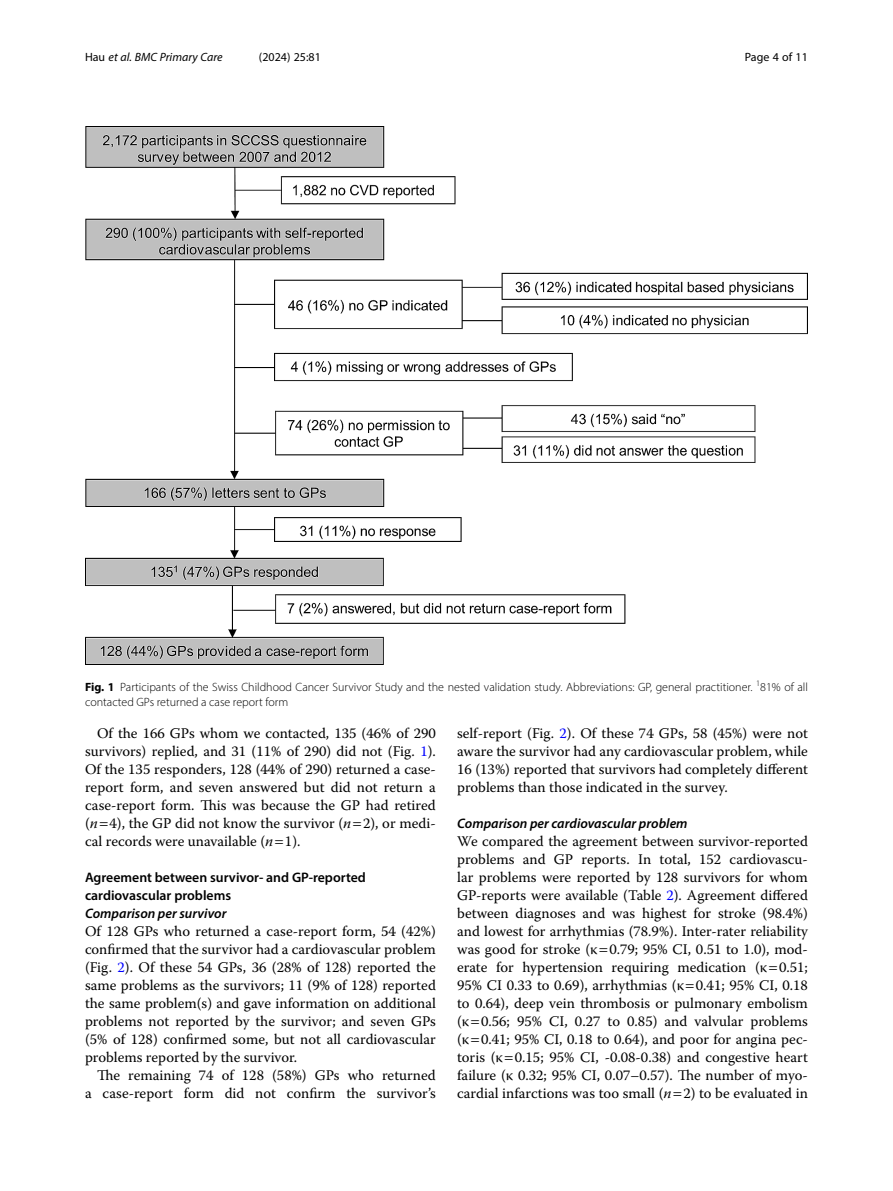
<style>
.page{position:relative;width:893px;height:1191px;background:#fff}
.page>*{position:absolute;margin:0;border:0;box-sizing:border-box;transform-origin:0 0}
.Body_Text{font:14.7px/18px "Warnock Pro";color:#000;text-align:justify}
.Body_Text_Indent{font:14.7px/18px "Warnock Pro";color:#000;text-align:justify}
.Head_2{font:600 13.8px/18px "Myriad Pro";color:#000}
.Head_3{font:italic 600 13.8px "Myriad Pro";color:#000}
.Head_3_after_2{font:italic 600 13.8px "Myriad Pro";color:#000}
.Figure_Caption{font:300 12px/15px "Myriad Pro";color:#000}
.t1{font:italic 12px "Myriad Pro";color:#000}
.t2{font:12px "Myriad Pro";color:#000}
.s1{font-style:normal}
.s2{font-weight:700}
.s3{color:#00f}
.s4{font-style:italic}
</style>
<div class="page">
<img style="left:85px;top:126px;width:723px;height:538px">
<p class="t1" style="left:85px;top:50px;width:139px"><span class="s1">Hau</span> et al. BMC Primary Care</p>
<p class="t2" style="left:259px;top:50px;width:63px">(2024) 25:81</p>
<p class="t2" style="left:745px;top:50px;width:65px">Page 4 of 11</p>
<p class="Figure_Caption" style="left:85px;top:679px;width:724px"><span class="s2">Fig. 1</span> Participants of the Swiss Childhood Cancer Survivor Study and the nested validation study. Abbreviations: GP, general practitioner. <sup>1</sup>81% of all contacted GPs returned a case report form</p>
<p class="Body_Text_Indent" style="left:85px;top:724px;width:352px;text-indent:12px">Of the 166 GPs whom we contacted, 135 (46% of 290 survivors) replied, and 31 (11% of 290) did not (Fig. <span class="s3">1</span>).<br>Of the 135 responders, 128 (44% of 290) returned a case&shy;report form, and seven answered but did not return a case-report form. This was because the GP had retired (<span class="s4">n</span> 4), the GP did not know the survivor (<span class="s4">n</span> 2), or medi&shy;cal records were unavailable (<span class="s4">n</span> 1).</p>
<p class="Head_2" style="left:85px;top:868px;width:282px">Agreement between survivor- and GP-reported cardiovascular problems</p>
<p class="Head_3_after_2" style="left:85px;top:905px;width:143px">Comparison per survivor</p>
<p class="Body_Text" style="left:85px;top:922px;width:352px">Of 128 GPs who returned a case-report form, 54 (42%) confirmed that the survivor had a cardiovascular problem (Fig. <span class="s3">2</span>). Of these 54 GPs, 36 (28% of 128) reported the same problems as the survivors; 11 (9% of 128) reported the same problem(s) and gave information on additional problems not reported by the survivor; and seven GPs (5% of 128) confirmed some, but not all cardiovascular problems reported by the survivor.</p>
<p class="Body_Text_Indent" style="left:85px;top:1066px;width:352px;text-align:right">The remaining 74 of 128 (58%) GPs who returned<br>a case-report form did not confirm the survivor’s</p>
<p class="Body_Text_Indent" style="left:457px;top:724px;width:352px">self-report (Fig. <span class="s3">2</span>). Of these 74 GPs, 58 (45%) were not aware the survivor had any cardiovascular problem, while 16 (13%) reported that survivors had completely different problems than those indicated in the survey.</p>
<p class="Head_3" style="left:457px;top:815px;width:232px">Comparison per cardiovascular problem</p>
<p class="Body_Text" style="left:457px;top:832px;width:352px">We compared the agreement between survivor-reported problems and GP reports. In total, 152 cardiovascu&shy;lar problems were reported by 128 survivors for whom GP-reports were available (Table <span class="s3">2</span>). Agreement differed between diagnoses and was highest for stroke (98.4%) and lowest for arrhythmias (78.9%). Inter-rater reliability was good for stroke (κ 0.79; 95% CI, 0.51 to 1.0), mod&shy;erate for hypertension requiring medication (κ 0.51; 95% CI 0.33 to 0.69), arrhythmias (κ 0.41; 95% CI, 0.18 to 0.64), deep vein thrombosis or pulmonary embolism (κ 0.56; 95% CI, 0.27 to 0.85) and valvular problems (κ 0.41; 95% CI, 0.18 to 0.64), and poor for angina pec&shy;toris (κ 0.15; 95% CI, -0.08-0.38) and congestive heart failure (κ 0.32; 95% CI, 0.07–0.57). The number of myo&shy;cardial infarctions was too small (<span class="s4">n</span> 2) to be evaluated in</p>
</div>
